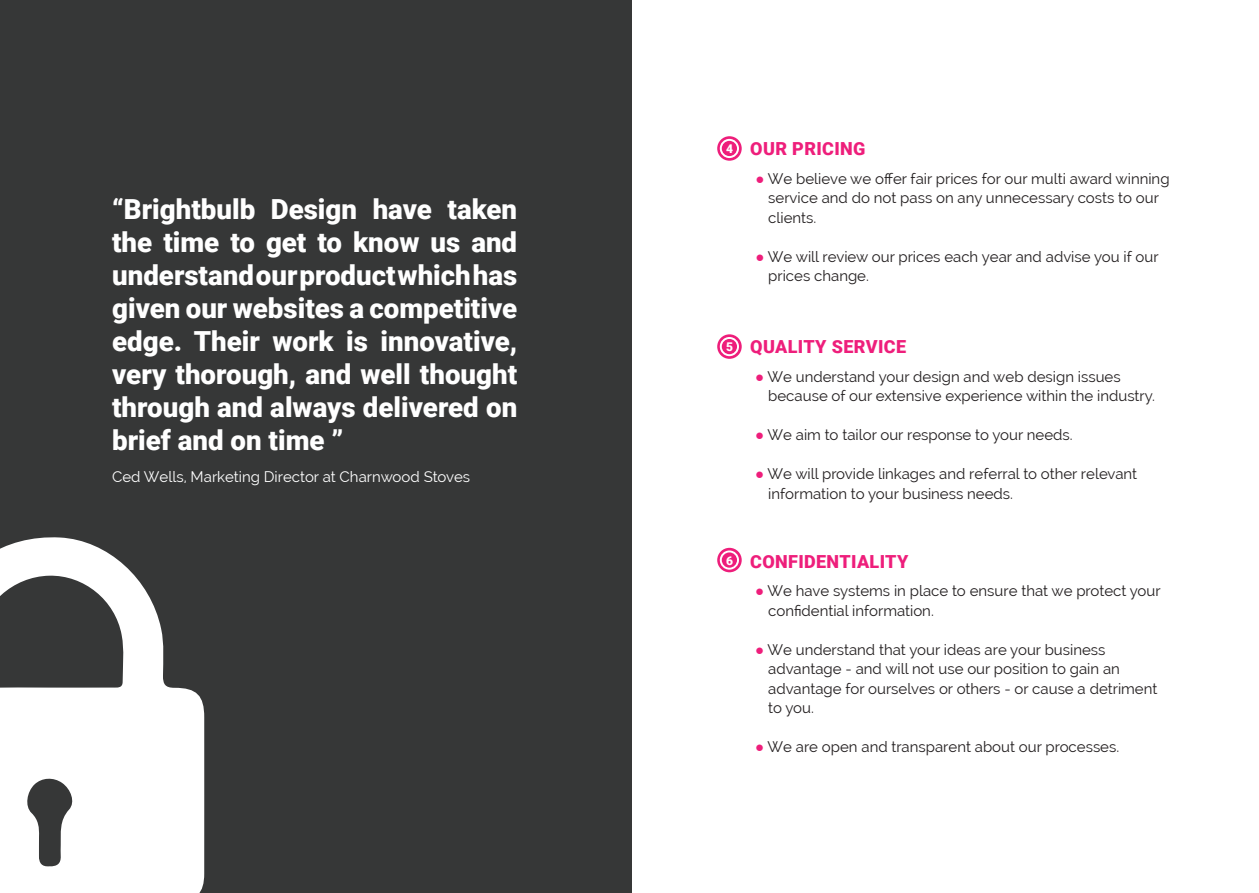
<style>
.page{position:relative;width:1259px;height:893px;background:#fff}
.page>*{position:absolute;margin:0;border:0;box-sizing:border-box;transform-origin:0 0}
.t1{font:900 27.6px/33px "Roboto";color:#fff;text-align:justify}
.t2{font:900 18px "Roboto";letter-spacing:.02em;color:#ee1e7b}
.t3{font:15px/19.5px "Raleway";color:#231f20}
.t4{font:15px "Raleway";color:#fff}
.t5{font:900 12px "Roboto";color:#fff}
.s1{font-family:"Arial";color:#ee1e7b}
</style>
<div class="page">
<div style="left:0;top:0;width:632px;height:893px;background:#363737"></div>
<svg style="left:717px;top:136px;width:24px;height:25px"></svg>
<svg style="left:720px;top:139px;width:19px;height:19px"></svg>
<div style="left:722px;top:141px;width:15px;height:15px;background:#ee1e7b;border-radius:50%"></div>
<svg style="left:717px;top:334px;width:24px;height:25px"></svg>
<svg style="left:720px;top:337px;width:19px;height:19px"></svg>
<div style="left:722px;top:339px;width:15px;height:15px;background:#ee1e7b;border-radius:50%"></div>
<svg style="left:717px;top:548px;width:24px;height:24px"></svg>
<svg style="left:720px;top:550px;width:19px;height:20px"></svg>
<div style="left:722px;top:552px;width:15px;height:16px;background:#ee1e7b;border-radius:50%"></div>
<svg style="left:0;top:537px;width:204px;height:356px;fill:#fff"></svg>
<p class="t1" style="left:112px;top:192px;width:407px">“Brightbulb Design have taken the time to get to know us and understand our product which has given our websites a competitive edge. Their work is innovative, very thorough, and well thought through and always delivered on brief and on time ”</p>
<p class="t4" style="left:112px;top:468px;width:359px">Ced Wells, Marketing Director at Charnwood Stoves</p>
<p class="t5" style="left:726px;top:140px;width:8px">4</p>
<p class="t2" style="left:750px;top:136px;width:117px">OUR PRICING</p>
<p class="t3" style="left:768px;top:169px;width:403px;text-indent:-13px"><span class="s1">●</span> We believe we offer fair prices for our multi award winning service and do not pass on any unnecessary costs to our clients.</p>
<p class="t3" style="left:768px;top:247px;width:392px;text-indent:-13px"><span class="s1">●</span> We will review our prices each year and advise you if our prices change.</p>
<p class="t5" style="left:726px;top:338px;width:8px">5</p>
<p class="t2" style="left:750px;top:334px;width:157px">QUALITY SERVICE</p>
<p class="t3" style="left:768px;top:367px;width:388px;text-indent:-13px"><span class="s1">●</span> We understand your design and web design issues because of our extensive experience within the industry.</p>
<p class="t3" style="left:755px;top:425px;width:319px"><span class="s1">●</span> We aim to tailor our response to your needs.</p>
<p class="t3" style="left:768px;top:464px;width:370px;text-indent:-13px"><span class="s1">●</span> We will provide linkages and referral to other relevant information to your business needs.</p>
<p class="t5" style="left:726px;top:552px;width:8px">6</p>
<p class="t2" style="left:750px;top:549px;width:160px">CONFIDENTIALITY</p>
<p class="t3" style="left:768px;top:581px;width:394px;text-indent:-13px"><span class="s1">●</span> We have systems in place to ensure that we protect your confidential information.</p>
<p class="t3" style="left:768px;top:640px;width:391px;text-indent:-13px"><span class="s1">●</span> We understand that your ideas are your business advantage - and will not use our position to gain an advantage for ourselves or others - or cause a detriment to you.</p>
<p class="t3" style="left:755px;top:737px;width:366px"><span class="s1">●</span> We are open and transparent about our processes.</p>
</div>
